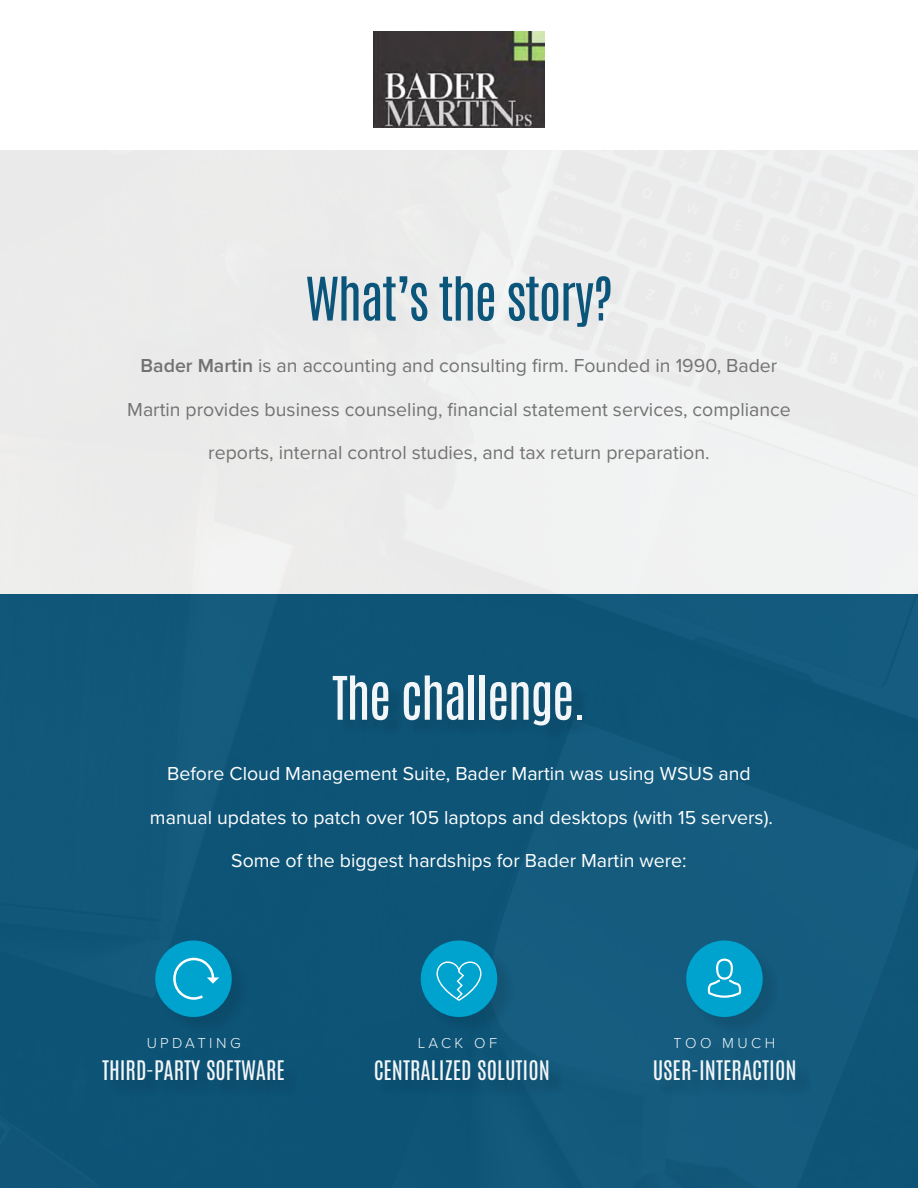
<style>
.page{position:relative;width:918px;height:1188px;background:#fff}
.page>*{position:absolute;margin:0;border:0;box-sizing:border-box;transform-origin:0 0}
.t1{font:51px "Antonio";letter-spacing:-.03em;color:#004e76}
.t2{font:51px "Antonio";letter-spacing:-.03em;color:#fff}
.t3{font:22.5px "Antonio";color:#fff}
.t4{font:19.5px "Proxima Nova";color:#727272}
.t5{font:19.5px "Proxima Nova";color:#fff}
.t6{font:300 15px "Proxima Nova";letter-spacing:.23em;color:#fff}
.s1{font-weight:600}
</style>
<div class="page">
<img style="left:0;top:150px;width:918px;height:1038px">
<div style="left:310px;top:278px;width:319px;height:67px;background:#eaeaea"></div>
<div style="left:335px;top:677px;width:265px;height:67px;background:#0d5072"></div>
<div style="left:157px;top:942px;width:94px;height:94px;background:#0c5275"></div>
<div style="left:155px;top:940px;width:77px;height:77px;background:#00a2ce;border-radius:50%"></div>
<img style="left:374px;top:32px;width:170px;height:96px">
<svg style="left:173px;top:958px;width:46px;height:42px"></svg>
<div style="left:150px;top:1040px;width:108px;height:27px;background:#0c5275"></div>
<div style="left:105px;top:1063px;width:198px;height:36px;background:#0c5173"></div>
<div style="left:423px;top:942px;width:93px;height:94px;background:#0f5476"></div>
<div style="left:421px;top:940px;width:76px;height:77px;background:#00a2ce;border-radius:50%"></div>
<div style="left:421px;top:1040px;width:94px;height:27px;background:#0d5376"></div>
<div style="left:377px;top:1063px;width:190px;height:36px;background:#0d5274"></div>
<div style="left:688px;top:942px;width:94px;height:94px;background:#145a7d"></div>
<div style="left:686px;top:940px;width:77px;height:77px;background:#00a2ce;border-radius:50%"></div>
<div style="left:678px;top:1040px;width:114px;height:27px;background:#145b7e"></div>
<div style="left:656px;top:1063px;width:158px;height:36px;background:#14597b"></div>
<svg style="left:436px;top:962px;width:46px;height:39px"></svg>
<svg style="left:708px;top:959px;width:33px;height:39px"></svg>
<h1 class="t1" style="left:305px;top:261px;width:309px">What’s the story?</h1>
<p class="t4" style="left:141px;top:351px;width:638px"><span class="s1">Bader Martin</span> is an accounting and consulting firm. Founded in 1990, Bader</p>
<p class="t4" style="left:127px;top:395px;width:665px">Martin provides business counseling, financial statement services, compliance</p>
<p class="t4" style="left:208px;top:438px;width:503px">reports, internal control studies, and tax return preparation.</p>
<h1 class="t2" style="left:332px;top:660px;width:256px">The challenge.</h1>
<p class="t5" style="left:167px;top:759px;width:585px">Before Cloud Management Suite, Bader Martin was using WSUS and</p>
<p class="t5" style="left:150px;top:803px;width:625px">manual updates to patch over 105 laptops and desktops (with 15 servers).</p>
<p class="t5" style="left:231px;top:846px;width:457px">Some of the biggest hardships for Bader Martin were:</p>
<p class="t6" style="left:146px;top:1032px;width:96px">UPDATING</p>
<p class="t3" style="left:102px;top:1054px;width:184px">THIRD-PARTY SOFTWARE</p>
<p class="t6" style="left:418px;top:1032px;width:81px">LACK OF</p>
<p class="t3" style="left:373px;top:1054px;width:178px">CENTRALIZED SOLUTION</p>
<p class="t6" style="left:674px;top:1032px;width:103px">TOO MUCH</p>
<p class="t3" style="left:652px;top:1054px;width:146px">USER-INTERACTION</p>
</div>
